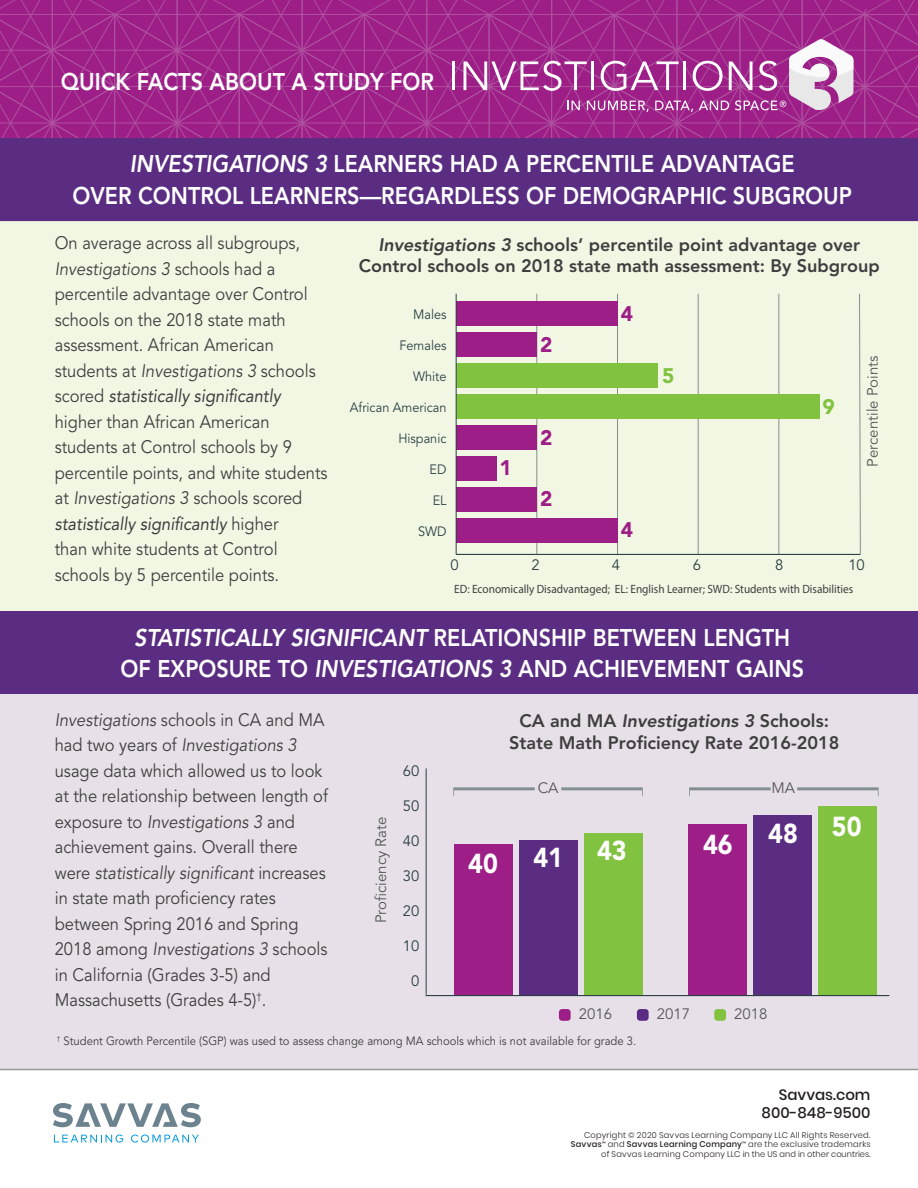
<style>
.page{position:relative;width:918px;height:1188px;background:#fff}
.page>*{position:absolute;margin:0;border:0;box-sizing:border-box;transform-origin:0 0}
.t1{font:900 27.15px "Avenir LT Pro";color:#fff;scale:.92 1}
.t2{font:800 24px/31.5px "Avenir LT Pro";color:#fff;text-align:center;scale:.9 1}
.t3{font:900 21px "Avenir LT Pro";color:#9d1e87}
.t4{font:900 21px "Avenir LT Pro";color:#81c340}
.t5{font:18px/25.5px "Avenir LT Pro";color:#3e3e3f;scale:.92 1}
.t6{font:800 18px/21.6px "Avenir LT Pro";color:#3e3e3f;text-align:center}
.t7{font:15px "Avenir LT Pro";color:#57585a}
.t8{font:500 15px/18px "Poppins";color:#231f20;text-align:right}
.t9{font:15px "Avenir LT Pro";color:#2b4144}
.t10{font:13.5px "Avenir LT Pro";color:#2b4144;scale:.94 1}
.t11{font:12px "Avenir LT Pro";color:#3e3e3f;scale:.94 1}
.t12{font:12px "Myriad Pro";color:#3e3e3f;scale:.94 1}
.t13{font:300 8.25px/9.9px "Poppins";letter-spacing:.03em;color:#231f20;text-align:right}
.s1{font-style:italic}
.s2{font-weight:500}
</style>
<div class="page">
<div style="left:0;top:220px;width:918px;height:391px;background:#f2f7e4"></div>
<div style="left:0;top:138px;width:918px;height:82px;background:#5a2d82"></div>
<div style="left:0;top:694px;width:918px;height:376px;background:#e8e0e8"></div>
<div style="left:0;top:611px;width:918px;height:83px;background:#5a2d82"></div>
<hr style="left:537px;top:294px;width:1px;height:260px;background:#828f92">
<hr style="left:779px;top:294px;width:1px;height:260px;background:#828f92">
<hr style="left:698px;top:294px;width:1px;height:260px;background:#828f92">
<hr style="left:617px;top:294px;width:1px;height:260px;background:#828f92">
<div style="left:559px;top:1009px;width:12px;height:12px;background:#9d1e87;border-radius:3px"></div>
<div style="left:637px;top:1009px;width:12px;height:12px;background:#5a2d82;border-radius:3px"></div>
<div style="left:714px;top:1009px;width:12px;height:12px;background:#81c340;border-radius:3px"></div>
<svg style="left:453px;top:787px;width:82px;height:9px"></svg>
<svg style="left:561px;top:787px;width:82px;height:9px"></svg>
<svg style="left:689px;top:787px;width:82px;height:9px"></svg>
<svg style="left:797px;top:787px;width:82px;height:9px"></svg>
<hr style="left:456px;top:554px;width:404px;height:1px;background:#2b4144">
<div style="left:456px;top:518px;width:162px;height:25px;background:#9d1e87"></div>
<div style="left:456px;top:487px;width:81px;height:25px;background:#9d1e87"></div>
<div style="left:456px;top:456px;width:40px;height:25px;background:#9d1e87"></div>
<div style="left:456px;top:425px;width:81px;height:24px;background:#9d1e87"></div>
<div style="left:456px;top:394px;width:363px;height:24px;background:#81c340"></div>
<div style="left:456px;top:363px;width:202px;height:24px;background:#81c340"></div>
<div style="left:456px;top:332px;width:81px;height:24px;background:#9d1e87"></div>
<div style="left:456px;top:301px;width:162px;height:24px;background:#9d1e87"></div>
<hr style="left:456px;top:294px;width:1px;height:260px;background:#2b4144">
<svg style="left:859px;top:293px;width:2px;height:262px"></svg>
<div style="left:818px;top:806px;width:59px;height:190px;background:#81c340"></div>
<div style="left:753px;top:815px;width:59px;height:181px;background:#5a2d82"></div>
<div style="left:689px;top:825px;width:58px;height:171px;background:#9d1e87"></div>
<div style="left:584px;top:833px;width:59px;height:163px;background:#81c340"></div>
<div style="left:519px;top:840px;width:59px;height:156px;background:#5a2d82"></div>
<div style="left:454px;top:844px;width:59px;height:152px;background:#9d1e87"></div>
<svg style="left:0;top:0;width:918px;height:138px;background:#a32e8f"></svg>
<hr style="left:426px;top:768px;width:1px;height:227px;background:#2b4144">
<hr style="left:426px;top:995px;width:463px;height:1px;background:#2b4144">
<svg style="left:53px;top:1103px;width:148px;height:24px"></svg>
<svg style="left:54px;top:1135px;width:69px;height:8px"></svg>
<svg style="left:131px;top:1135px;width:68px;height:8px"></svg>
<h2 class="t2" style="left:61px;top:66px;width:417px">QUICK FACTS ABOUT A STUDY FOR</h2>
<h2 class="t2" style="left:73px;top:149px;width:868px"><span class="s1">INVESTIGATIONS 3</span> LEARNERS HAD A PERCENTILE ADVANTAGE<br>OVER CONTROL LEARNERS—REGARDLESS OF DEMOGRAPHIC SUBGROUP</h2>
<p class="t5" style="left:55px;top:230px;width:298px">On average across all subgroups, <span class="s1">Investigations 3</span> schools had a percentile advantage over Control schools on the 2018 state math assessment. African American students at <span class="s1">Investigations 3</span> schools scored <span class="s1">statistically significantly </span>higher than African American students at Control schools by 9 percentile points, and white students at <span class="s1">Investigations 3</span> schools scored <span class="s1">statistically significantly</span> higher<br>than white students at Control schools by 5 percentile points.</p>
<p class="t6" style="left:359px;top:234px;width:522px"><span class="s1">Investigations 3</span> schools’ percentile point advantage over<br>Control schools on 2018 state math assessment: By Subgroup</p>
<p class="t3" style="left:621px;top:301px;width:14px">4</p>
<p class="t10" style="left:413px;top:307px;width:37px">Males</p>
<p class="t10" style="left:400px;top:338px;width:52px">Females</p>
<p class="t10" style="left:413px;top:369px;width:37px">White</p>
<p class="t10" style="left:350px;top:400px;width:104px">African American</p>
<p class="t10" style="left:398px;top:431px;width:53px">Hispanic</p>
<p class="t10" style="left:430px;top:462px;width:20px">ED</p>
<p class="t10" style="left:433px;top:493px;width:16px">EL</p>
<p class="t10" style="left:418px;top:524px;width:32px">SWD</p>
<p class="t3" style="left:540px;top:332px;width:14px">2</p>
<p class="t7" style="left:864px;top:467px;width:113px;rotate:-90deg">Percentile Points</p>
<p class="t4" style="left:662px;top:363px;width:14px">5</p>
<p class="t4" style="left:823px;top:394px;width:14px">9</p>
<p class="t3" style="left:540px;top:425px;width:14px">2</p>
<p class="t3" style="left:499px;top:455px;width:14px">1</p>
<p class="t3" style="left:540px;top:486px;width:14px">2</p>
<p class="t3" style="left:621px;top:517px;width:14px">4</p>
<p class="t9" style="left:451px;top:556px;width:10px">0</p>
<p class="t9" style="left:532px;top:556px;width:10px">2</p>
<p class="t9" style="left:612px;top:556px;width:10px">4</p>
<p class="t9" style="left:693px;top:556px;width:10px">6</p>
<p class="t9" style="left:775px;top:556px;width:10px">8</p>
<p class="t9" style="left:848px;top:556px;width:18px">10</p>
<p class="t12" style="left:454px;top:582px;width:426px">ED: Economically Disadvantaged; EL: English Learner; SWD: Students with Disabilities</p>
<h2 class="t2" style="left:121px;top:622px;width:761px"><span class="s1">STATISTICALLY SIGNIFICANT</span> RELATIONSHIP BETWEEN LENGTH<br>OF EXPOSURE TO <span class="s1">INVESTIGATIONS 3</span> AND ACHIEVEMENT GAINS</h2>
<p class="t5" style="left:55px;top:707px;width:298px"><span class="s1">Investigations</span> schools in CA and MA had two years of <span class="s1">Investigations 3 </span>usage data which allowed us to look at the relationship between length of exposure to <span class="s1">Investigations 3</span> and achievement gains. Overall there were <span class="s1">statistically significant</span> increases in state math proficiency rates between Spring 2016 and Spring 2018 among <span class="s1">Investigations 3</span> schools in California (Grades 3-5) and Massachusetts (Grades 4-5)<sup>†</sup>.</p>
<p class="t7" style="left:372px;top:923px;width:108px;rotate:-90deg">Proficiency Rate</p>
<p class="t9" style="left:403px;top:762px;width:18px">60</p>
<p class="t9" style="left:403px;top:797px;width:18px">50</p>
<p class="t9" style="left:403px;top:832px;width:18px">40</p>
<p class="t9" style="left:403px;top:867px;width:18px">30</p>
<p class="t9" style="left:403px;top:902px;width:18px">20</p>
<p class="t9" style="left:403px;top:937px;width:18px">10</p>
<p class="t9" style="left:411px;top:972px;width:10px">0</p>
<p class="t6" style="left:509px;top:710px;width:332px">CA and MA <span class="s1">Investigations 3</span> Schools:<br>State Math Proficiency Rate 2016-2018</p>
<p class="t7" style="left:538px;top:779px;width:22px">CA</p>
<p class="t7" style="left:772px;top:779px;width:25px">MA</p>
<h1 class="t1" style="left:468px;top:847px;width:34px">40</h1>
<h1 class="t1" style="left:533px;top:841px;width:34px">41</h1>
<h1 class="t1" style="left:597px;top:834px;width:34px">43</h1>
<h1 class="t1" style="left:703px;top:828px;width:34px">46</h1>
<h1 class="t1" style="left:768px;top:814px;width:103px">48 50</h1>
<p class="t7" style="left:579px;top:1005px;width:35px">2016</p>
<p class="t7" style="left:657px;top:1005px;width:35px">2017</p>
<p class="t7" style="left:734px;top:1005px;width:35px">2018</p>
<p class="t11" style="left:57px;top:1034px;width:618px"><sup>†</sup> Student Growth Percentile (SGP) was used to assess change among MA schools which is not available for grade 3.</p>
<p class="t8" style="left:762px;top:1086px;width:110px">Savvas.com<br>800-848-9500</p>
<p class="t13" style="left:571px;top:1130px;width:301px">Copyright © 2020 Savvas Learning Company LLC All Rights Reserved.<br><span class="s2">Savvas</span><sup>™</sup> and <span class="s2">Savvas Learning Company</span><sup>™</sup> are the exclusive trademarks of Savvas Learning Company LLC in the US and in other countries.</p>
</div>
